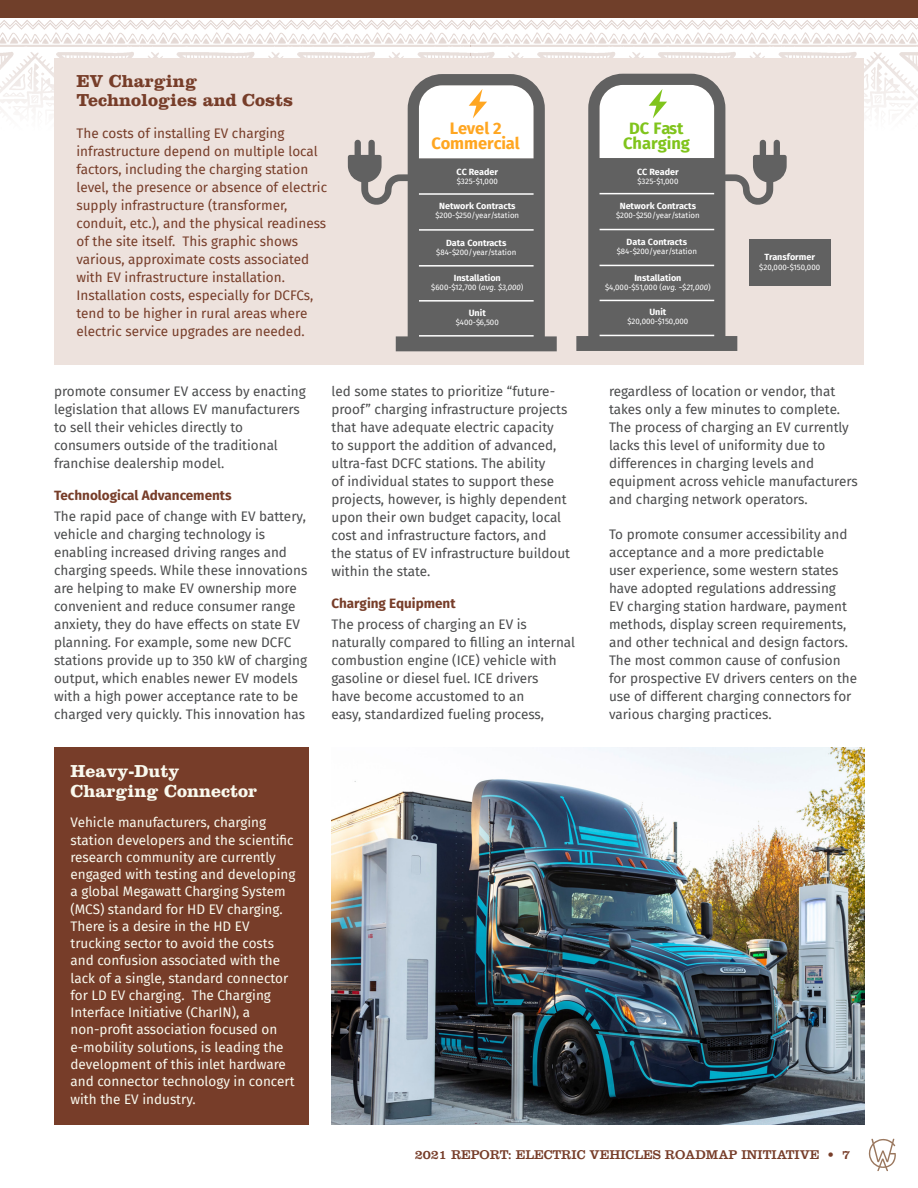
<style>
.page{position:relative;width:918px;height:1188px;background:#fff}
.page>*{position:absolute;margin:0;border:0;box-sizing:border-box;transform-origin:0 0}
.t1{font:700 18px/19.5px "Clarendon LT Std";color:#773d29}
.t2{font:700 18px/19.5px "Clarendon LT Std";color:#f9f9ee}
.t3{font:700 16.5px/15px "Fira Sans";color:#ffa621;text-align:center}
.t4{font:700 16.5px/15px "Fira Sans";color:#80c41c;text-align:center}
.t5{font:13.5px/18px "Fira Sans";color:#4b4c4d}
.t6{font:13.5px/17.2px "Fira Sans";color:#f9f9ee}
.t7{font:13.5px/18px "Fira Sans";color:#773d29}
.t8{font:700 13.5px "Fira Sans";color:#773d29}
.t9{font:13.2px "Clarendon LT Std";color:#773d29}
.t10{font:700 9px "Fira Sans";color:#fff}
.t11{font:7.8px "Fira Sans";color:#fff}
.s1{font-style:italic}
</style>
<div class="page">
<svg style="left:868px;top:1139px;width:28px;height:32px"></svg>
<img style="left:0;top:20px;width:918px;height:91px">
<div style="left:0;top:0;width:918px;height:18px;background:#703f2a"></div>
<div style="left:54px;top:747px;width:255px;height:378px;background:#773d29"></div>
<div style="left:54px;top:58px;width:810px;height:307px;background:#ede2dd"></div>
<img style="left:332px;top:747px;width:532px;height:378px">
<svg style="left:396px;top:74px;width:161px;height:277px;fill:#616161"></svg>
<hr style="left:419px;top:193px;width:115px;height:2px;background:#fff">
<hr style="left:419px;top:335px;width:115px;height:2px;background:#fff">
<hr style="left:419px;top:265px;width:115px;height:2px;background:#fff">
<hr style="left:419px;top:300px;width:115px;height:2px;background:#fff">
<hr style="left:419px;top:229px;width:115px;height:2px;background:#fff">
<svg style="left:419px;top:85px;width:115px;height:73px;background:#f9f7f5"></svg>
<svg style="left:348px;top:139px;width:64px;height:67px"></svg>
<svg style="left:576px;top:74px;width:161px;height:277px;fill:#616161"></svg>
<hr style="left:600px;top:193px;width:114px;height:1px;background:#fff">
<hr style="left:600px;top:335px;width:114px;height:1px;background:#fff">
<hr style="left:600px;top:265px;width:114px;height:1px;background:#fff">
<hr style="left:600px;top:300px;width:114px;height:1px;background:#fff">
<hr style="left:600px;top:229px;width:114px;height:1px;background:#fff">
<svg style="left:723px;top:139px;width:64px;height:67px"></svg>
<div style="left:600px;top:85px;width:114px;height:73px;background:#fff"></div>
<div style="left:749px;top:239px;width:82px;height:47px;background:#616161"></div>
<p class="t1" style="left:76px;top:71px;width:218px">EV Charging<br>Technologies and Costs</p>
<p class="t7" style="left:76px;top:124px;width:252px">The costs of installing EV charging infrastructure depend on multiple local factors, including the charging station level, the presence or absence of electric supply infrastructure (transformer, conduit, etc.), and the physical readiness of the site itself. This graphic shows various, approximate costs associated with EV infrastructure installation.<br>Installation costs, especially for DCFCs, tend to be higher in rural areas where electric service upgrades are needed.</p>
<p class="t3" style="left:432px;top:119px;width:90px">Level 2<br>Commercial</p>
<p class="t4" style="left:623px;top:119px;width:69px">DC Fast<br>Charging</p>
<p class="t10" style="left:457px;top:165px;width:43px">CC Reader</p>
<p class="t11" style="left:457px;top:176px;width:43px">$325-$1,000</p>
<p class="t10" style="left:637px;top:164px;width:43px">CC Reader</p>
<p class="t11" style="left:637px;top:175px;width:43px">$325-$1,000</p>
<p class="t10" style="left:439px;top:199px;width:78px">Network Contracts</p>
<p class="t11" style="left:435px;top:210px;width:85px">$200-$250/year/station</p>
<p class="t10" style="left:446px;top:235px;width:62px">Data Contracts</p>
<p class="t11" style="left:436px;top:246px;width:82px">$84-$200/year/station</p>
<p class="t10" style="left:620px;top:198px;width:78px">Network Contracts</p>
<p class="t11" style="left:616px;top:209px;width:85px">$200-$250/year/station</p>
<p class="t10" style="left:627px;top:235px;width:62px">Data Contracts</p>
<p class="t11" style="left:617px;top:246px;width:82px">$84-$200/year/station</p>
<p class="t10" style="left:454px;top:270px;width:49px">Installation</p>
<p class="t11" style="left:431px;top:281px;width:94px">$600-$12,700 (<span class="s1">avg. $3,000</span>)</p>
<p class="t10" style="left:634px;top:270px;width:49px">Installation</p>
<p class="t11" style="left:605px;top:281px;width:107px">$4,000-$51,000 (<span class="s1">avg. ~$21,000</span>)</p>
<p class="t10" style="left:469px;top:305px;width:19px">Unit</p>
<p class="t11" style="left:456px;top:316px;width:45px">$400-$6,500</p>
<p class="t10" style="left:649px;top:305px;width:19px">Unit</p>
<p class="t11" style="left:627px;top:316px;width:62px">$20,000-$150,000</p>
<p class="t10" style="left:764px;top:250px;width:52px">Transformer</p>
<p class="t11" style="left:759px;top:261px;width:62px">$20,000-$150,000</p>
<p class="t5" style="left:54px;top:382px;width:253px">promote consumer EV access by enacting legislation that allows EV manufacturers to sell their vehicles directly to consumers outside of the traditional franchise dealership model.</p>
<p class="t8" style="left:54px;top:483px;width:179px">Technological Advancements</p>
<p class="t5" style="left:54px;top:506px;width:255px">The rapid pace of change with EV battery, vehicle and charging technology is enabling increased driving ranges and charging speeds. While these innovations are helping to make EV ownership more convenient and reduce consumer range anxiety, they do have effects on state EV planning. For example, some new DCFC stations provide up to 350 kW of charging output, which enables newer EV models with a high power acceptance rate to be charged very quickly. This innovation has</p>
<p class="t2" style="left:70px;top:761px;width:188px">Heavy-Duty<br>Charging Connector</p>
<p class="t6" style="left:70px;top:814px;width:227px">Vehicle manufacturers, charging station developers and the scientific research community are currently engaged with testing and developing a global Megawatt Charging System (MCS) standard for HD EV charging.<br>There is a desire in the HD EV trucking sector to avoid the costs and confusion associated with the lack of a single, standard connector for LD EV charging. The Charging Interface Initiative (CharIN), a non-profit association focused on e-mobility solutions, is leading the development of this inlet hardware and connector technology in concert with the EV industry.</p>
<p class="t5" style="left:332px;top:382px;width:240px">led some states to prioritize “future&shy;proof” charging infrastructure projects that have adequate electric capacity<br>to support the addition of advanced, ultra-fast DCFC stations. The ability<br>of individual states to support these projects, however, is highly dependent upon their own budget capacity, local cost and infrastructure factors, and<br>the status of EV infrastructure buildout within the state.</p>
<p class="t8" style="left:332px;top:591px;width:126px">Charging Equipment</p>
<p class="t5" style="left:332px;top:614px;width:245px">The process of charging an EV is naturally compared to filling an internal combustion engine (ICE) vehicle with gasoline or diesel fuel. ICE drivers<br>have become accustomed to an<br>easy, standardized fueling process,</p>
<p class="t5" style="left:609px;top:382px;width:250px">regardless of location or vendor, that takes only a few minutes to complete.<br>The process of charging an EV currently lacks this level of uniformity due to differences in charging levels and equipment across vehicle manufacturers and charging network operators.</p>
<p class="t5" style="left:609px;top:524px;width:250px">To promote consumer accessibility and acceptance and a more predictable<br>user experience, some western states have adopted regulations addressing<br>EV charging station hardware, payment methods, display screen requirements, and other technical and design factors.<br>The most common cause of confusion for prospective EV drivers centers on the use of different charging connectors for various charging practices.</p>
<p class="t9" style="left:415px;top:1147px;width:437px">2021 REPORT: ELECTRIC VEHICLES ROADMAP INITIATIVE • 7</p>
</div>
